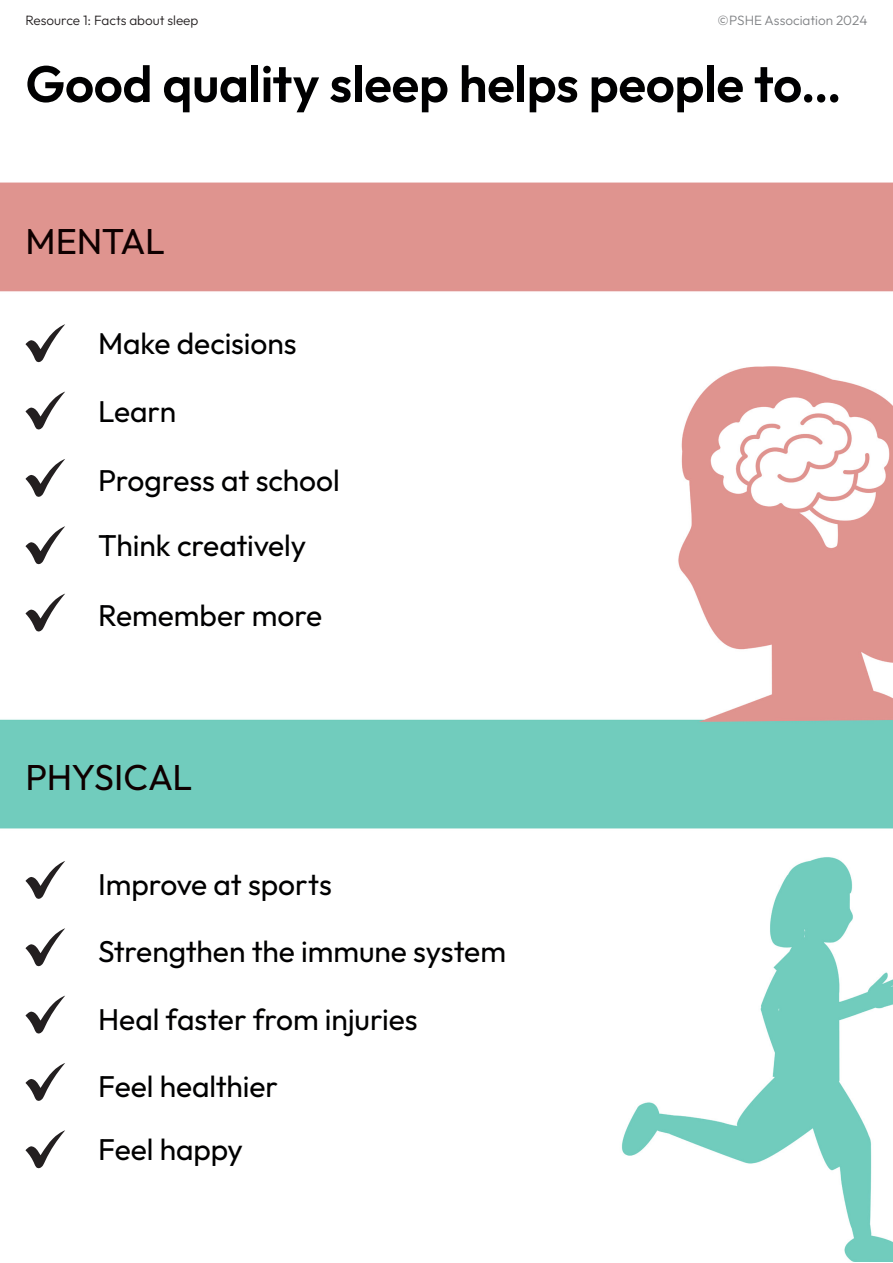
<style>
.page{position:relative;width:893px;height:1263px;background:#fff}
.page>*{position:absolute;margin:0;border:0;box-sizing:border-box;transform-origin:0 0}
.t1{font:600 51px "Outfit";letter-spacing:-.005em;color:#000001}
.t2{font:36px "Outfit";letter-spacing:-.015em;color:#0f0000}
.t3{font:30px "Outfit";letter-spacing:-.005em;color:#000001}
.t4{font:300 13.5px "Outfit";color:#231f20}
.t5{font:300 13.5px "Outfit";color:#808285}
</style>
<div class="page">
<img style="left:0;top:182px;width:893px;height:1080px">
<svg style="left:26px;top:861px;width:39px;height:38px"></svg>
<svg style="left:26px;top:324px;width:39px;height:38px"></svg>
<svg style="left:26px;top:928px;width:39px;height:38px"></svg>
<svg style="left:26px;top:391px;width:39px;height:39px"></svg>
<svg style="left:26px;top:995px;width:39px;height:39px"></svg>
<svg style="left:26px;top:459px;width:39px;height:38px"></svg>
<svg style="left:26px;top:1063px;width:39px;height:38px"></svg>
<svg style="left:26px;top:526px;width:39px;height:38px"></svg>
<svg style="left:26px;top:1130px;width:39px;height:38px"></svg>
<svg style="left:26px;top:593px;width:39px;height:39px"></svg>
<p class="t4" style="left:26px;top:13px;width:174px">Resource 1: Facts about sleep</p>
<p class="t5" style="left:718px;top:13px;width:151px">©PSHE Association 2024</p>
<h1 class="t1" style="left:26px;top:55px;width:818px">Good quality sleep helps people to…</h1>
<h1 class="t2" style="left:26px;top:220px;width:141px">MENTAL</h1>
<h1 class="t3" style="left:98px;top:327px;width:200px">Make decisions</h1>
<h1 class="t3" style="left:98px;top:394px;width:80px">Learn</h1>
<h1 class="t3" style="left:98px;top:464px;width:243px">Progress at school</h1>
<h1 class="t3" style="left:98px;top:529px;width:210px">Think creatively</h1>
<h1 class="t3" style="left:98px;top:598px;width:226px">Remember more</h1>
<h1 class="t2" style="left:26px;top:757px;width:169px">PHYSICAL</h1>
<h1 class="t3" style="left:98px;top:867px;width:235px">Improve at sports</h1>
<h1 class="t3" style="left:98px;top:934px;width:409px">Strengthen the immune system</h1>
<h1 class="t3" style="left:98px;top:1002px;width:321px">Heal faster from injuries</h1>
<h1 class="t3" style="left:98px;top:1069px;width:182px">Feel healthier</h1>
<h1 class="t3" style="left:98px;top:1133px;width:146px">Feel happy</h1>
</div>
